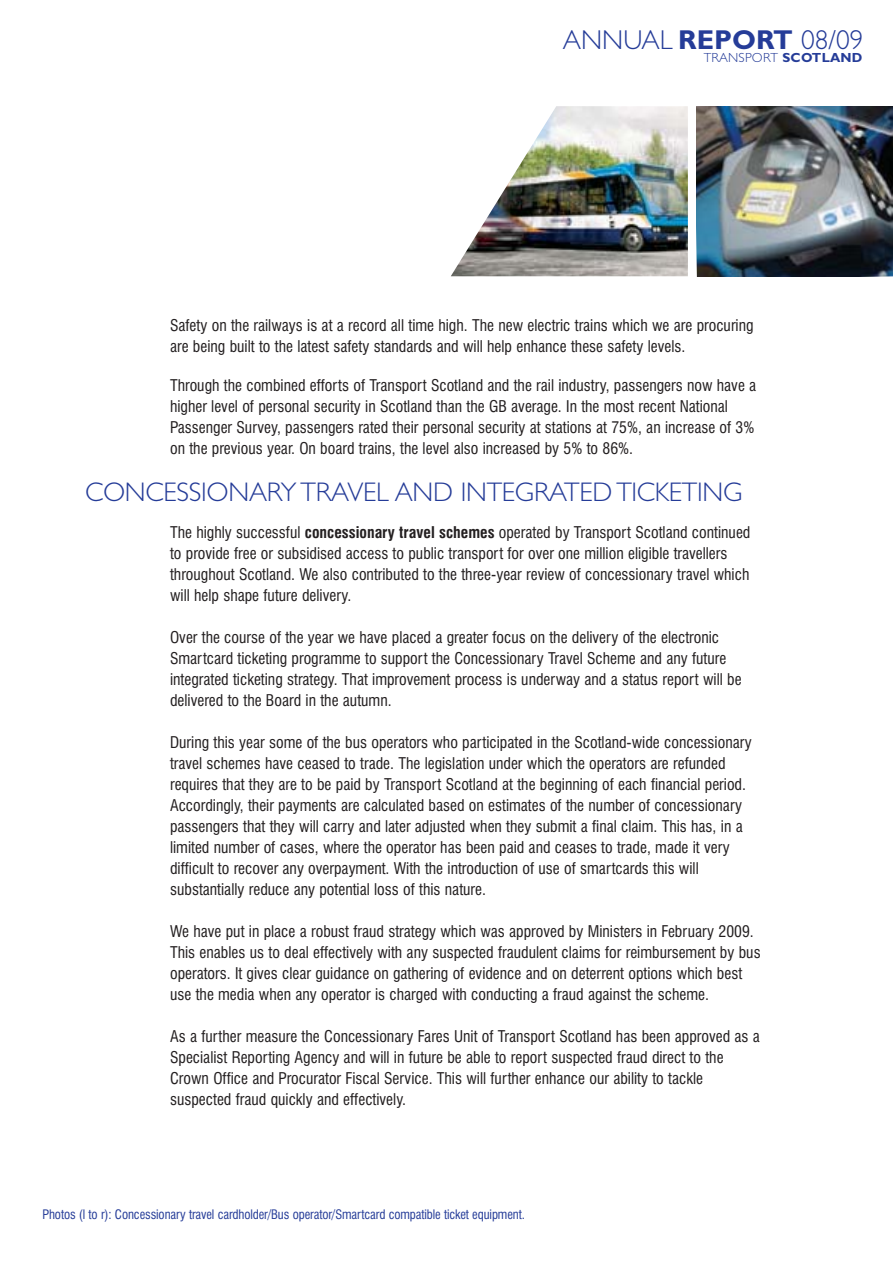
<style>
.page{position:relative;width:893px;height:1263px;background:#fff}
.page>*{position:absolute;margin:0;border:0;box-sizing:border-box;transform-origin:0 0}
.t1{font:300 27.3px "Gill Sans";color:#253c98}
.t2{font:300 27px "Gill Sans";letter-spacing:-.01em;color:#253c98}
.t3{font:condensed 15.75px/21px "Swiss 721 BT";color:#231f20}
.t4{font:300 13.2px "Gill Sans";letter-spacing:.015em;color:#253c98}
.t5{font:condensed 12.75px "Swiss 721 BT";letter-spacing:-.01em;color:#253c98}
.s1{font-family:"Gill Sans Std";font-weight:700}
.s2{font-weight:700}
</style>
<div class="page">
<img style="left:697px;top:106px;width:195px;height:170px">
<img style="left:451px;top:106px;width:237px;height:170px">
<h1 class="t1" style="left:563px;top:30px;width:302px">ANNUAL <span class="s1">REPORT</span> 08/09</h1>
<p class="t4" style="left:704px;top:53px;width:160px">TRANSPORT <span class="s1">SCOTLAND</span></p>
<p class="t3" style="left:170px;top:316px;width:585px">Safety on the railways is at a record all time high. The new electric trains which we are procuring are being built to the latest safety standards and will help enhance these safety levels.</p>
<p class="t3" style="left:170px;top:376px;width:588px">Through the combined efforts of Transport Scotland and the rail industry, passengers now have a higher level of personal security in Scotland than the GB average. In the most recent National Passenger Survey, passengers rated their personal security at stations at 75%, an increase of 3% on the previous year. On board trains, the level also increased by 5% to 86%.</p>
<h2 class="t2" style="left:85px;top:483px;width:659px">CONCESSIONARY TRAVEL AND INTEGRATED TICKETING</h2>
<p class="t3" style="left:170px;top:522px;width:582px">The highly successful <span class="s2">concessionary travel schemes</span> operated by Transport Scotland continued to provide free or subsidised access to public transport for over one million eligible travellers throughout Scotland. We also contributed to the three-year review of concessionary travel which will help shape future delivery.</p>
<p class="t3" style="left:170px;top:627px;width:573px">Over the course of the year we have placed a greater focus on the delivery of the electronic Smartcard ticketing programme to support the Concessionary Travel Scheme and any future integrated ticketing strategy. That improvement process is underway and a status report will be delivered to the Board in the autumn.</p>
<p class="t3" style="left:170px;top:732px;width:583px">During this year some of the bus operators who participated in the Scotland-wide concessionary travel schemes have ceased to trade. The legislation under which the operators are refunded requires that they are to be paid by Transport Scotland at the beginning of each financial period.<br>Accordingly, their payments are calculated based on estimates of the number of concessionary passengers that they will carry and later adjusted when they submit a final claim. This has, in a limited number of cases, where the operator has been paid and ceases to trade, made it very difficult to recover any overpayment. With the introduction of use of smartcards this will substantially reduce any potential loss of this nature.</p>
<p class="t3" style="left:170px;top:921px;width:592px">We have put in place a robust fraud strategy which was approved by Ministers in February 2009.<br>This enables us to deal effectively with any suspected fraudulent claims for reimbursement by bus operators. It gives clear guidance on gathering of evidence and on deterrent options which best use the media when any operator is charged with conducting a fraud against the scheme.</p>
<p class="t3" style="left:170px;top:1026px;width:591px">As a further measure the Concessionary Fares Unit of Transport Scotland has been approved as a Specialist Reporting Agency and will in future be able to report suspected fraud direct to the Crown Office and Procurator Fiscal Service. This will further enhance our ability to tackle suspected fraud quickly and effectively.</p>
<p class="t5" style="left:42px;top:1209px;width:484px">Photos (l to r): Concessionary travel cardholder/Bus operator/Smartcard compatible ticket equipment.</p>
</div>
